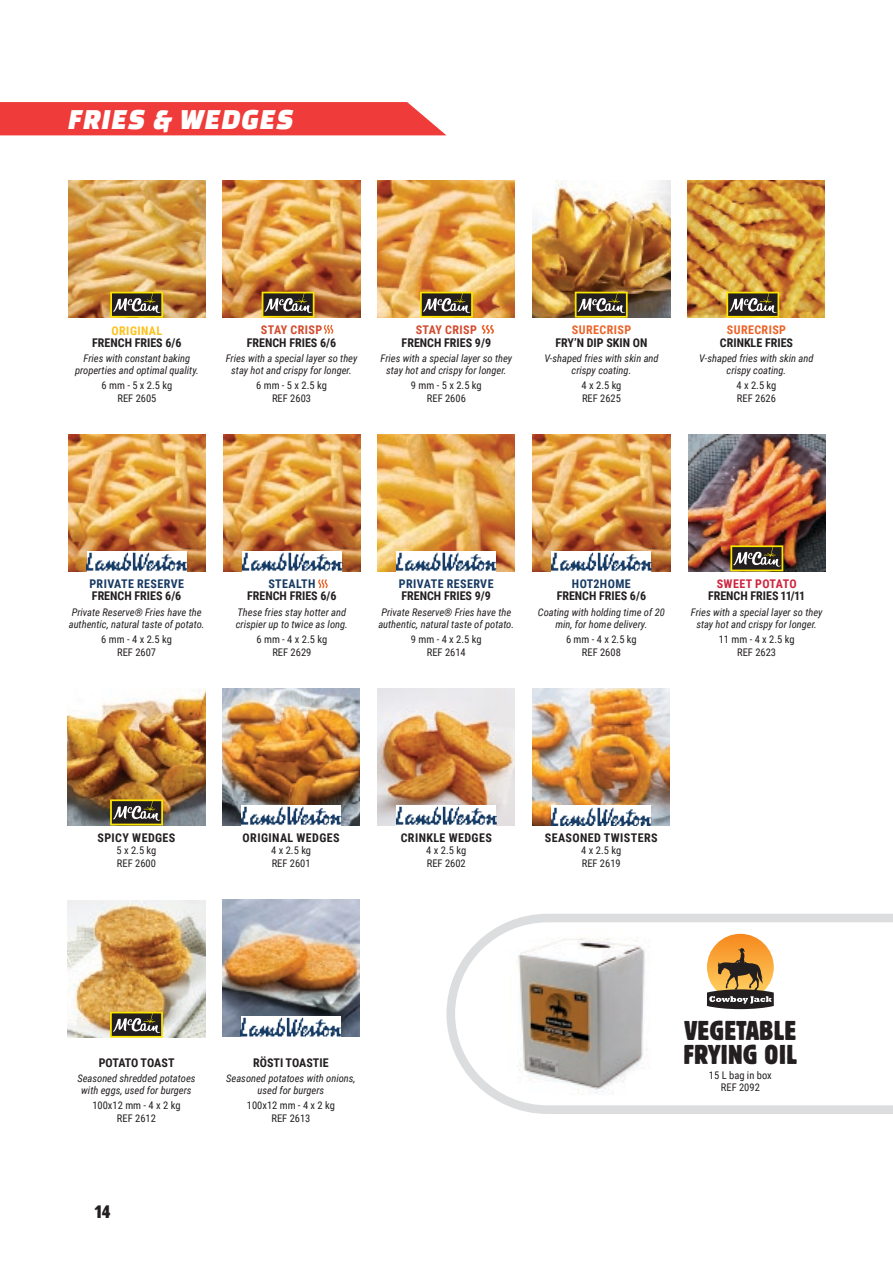
<style>
.page{position:relative;width:893px;height:1263px;background:#fff}
.page>*{position:absolute;margin:0;border:0;box-sizing:border-box;transform-origin:0 0}
.t1{font:italic 30.15px "Changa One";letter-spacing:.02em;color:#fff}
.t2{font:condensed 27px "Block BE";color:#231f20}
.t3{font:condensed 27px "Block BE";letter-spacing:.02em;color:#231f20}
.t4{font:condensed 18px "Block BE";color:#231f20}
.t5{font:700 12px "Roboto Condensed";color:#231f20}
.t6{font:700 12px "Roboto Condensed";letter-spacing:.035em;color:#231f20}
.t7{font:700 12px "Roboto Condensed";letter-spacing:.035em;color:#173a63}
.t8{font:700 12px "Roboto Condensed";letter-spacing:.035em;color:#d34b2e}
.t9{font:700 12px "Roboto Condensed";letter-spacing:.035em;color:#ec6329}
.t10{font:700 12px "Roboto Condensed";letter-spacing:.035em;color:#cf253e}
.t11{font:700 12px "Roboto Condensed";letter-spacing:.035em;color:#fcc21e}
.t12{font:italic 10.5px/12px "Roboto Condensed";color:#231f20;text-align:center}
.t13{font:10.5px "Roboto Condensed";color:#231f20}
</style>
<div class="page">
<img style="left:688px;top:434px;width:137px;height:137px">
<img style="left:223px;top:180px;width:137px;height:138px">
<img style="left:378px;top:180px;width:137px;height:138px">
<img style="left:378px;top:434px;width:137px;height:137px">
<img style="left:68px;top:180px;width:138px;height:138px">
<img style="left:68px;top:434px;width:137px;height:137px">
<img style="left:223px;top:434px;width:138px;height:137px">
<img style="left:533px;top:434px;width:137px;height:137px">
<img style="left:533px;top:180px;width:137px;height:137px">
<img style="left:688px;top:180px;width:137px;height:138px">
<svg style="left:318px;top:579px;width:10px;height:9px"></svg>
<svg style="left:324px;top:325px;width:9px;height:9px"></svg>
<svg style="left:482px;top:325px;width:12px;height:9px"></svg>
<img style="left:68px;top:900px;width:137px;height:138px">
<img style="left:222px;top:900px;width:138px;height:137px">
<svg style="left:0;top:102px;width:446px;height:33px;background:#ef4341"></svg>
<div style="left:110px;top:292px;width:53px;height:26px;background:linear-gradient(to right,#fae400,#fae400)"></div>
<div style="left:112px;top:293px;width:49px;height:23px;background:#231f20"></div>
<svg style="left:113px;top:293px;width:48px;height:20px"></svg>
<div style="left:575px;top:292px;width:53px;height:26px;background:linear-gradient(to right,#fae400,#fae400)"></div>
<div style="left:577px;top:293px;width:49px;height:23px;background:#231f20"></div>
<svg style="left:578px;top:293px;width:47px;height:20px"></svg>
<div style="left:262px;top:292px;width:53px;height:26px;background:#fae400"></div>
<div style="left:263px;top:293px;width:50px;height:23px;background:#231f20"></div>
<svg style="left:264px;top:293px;width:48px;height:20px"></svg>
<div style="left:726px;top:292px;width:53px;height:26px;background:linear-gradient(to right,#fae400,#fae400)"></div>
<div style="left:728px;top:293px;width:49px;height:23px;background:#231f20"></div>
<svg style="left:729px;top:293px;width:48px;height:20px"></svg>
<div style="left:420px;top:292px;width:53px;height:26px;background:linear-gradient(to right,#fae400,#fae400)"></div>
<div style="left:422px;top:293px;width:49px;height:23px;background:#231f20"></div>
<svg style="left:423px;top:293px;width:48px;height:20px"></svg>
<svg style="left:730px;top:545px;width:53px;height:26px"></svg>
<div style="left:732px;top:547px;width:49px;height:23px;background:#231f20"></div>
<svg style="left:733px;top:547px;width:48px;height:20px"></svg>
<div style="left:110px;top:1012px;width:53px;height:26px;background:linear-gradient(to right,#fae400,#fae400)"></div>
<div style="left:112px;top:1013px;width:49px;height:23px;background:#231f20"></div>
<svg style="left:113px;top:1013px;width:48px;height:20px"></svg>
<img style="left:87px;top:551px;width:100px;height:20px">
<img style="left:396px;top:551px;width:100px;height:20px">
<img style="left:242px;top:551px;width:100px;height:20px">
<img style="left:551px;top:551px;width:100px;height:20px">
<img style="left:241px;top:1017px;width:100px;height:20px">
<svg style="left:446px;top:914px;width:447px;height:200px"></svg>
<div style="left:707px;top:934px;width:67px;height:66px;background:#f79126;border-radius:33px"></div>
<svg style="left:707px;top:947px;width:67px;height:62px"></svg>
<img style="left:68px;top:688px;width:137px;height:137px">
<img style="left:223px;top:688px;width:137px;height:137px">
<img style="left:378px;top:688px;width:137px;height:137px">
<img style="left:533px;top:688px;width:137px;height:137px">
<svg style="left:110px;top:799px;width:53px;height:26px"></svg>
<div style="left:112px;top:801px;width:49px;height:23px;background:#231f20"></div>
<svg style="left:113px;top:801px;width:48px;height:20px"></svg>
<img style="left:241px;top:805px;width:100px;height:20px">
<img style="left:396px;top:805px;width:100px;height:20px">
<div style="left:551px;top:805px;width:100px;height:20px;background:#fff"></div>
<img style="left:551px;top:807px;width:100px;height:18px">
<p class="t1" style="left:68px;top:102px;width:227px">FRIES &amp; WEDGES</p>
<p class="t11" style="left:112px;top:322px;width:52px">ORIGINAL</p>
<p class="t5" style="left:92px;top:335px;width:91px">FRENCH FRIES 6/6</p>
<p class="t12" style="left:75px;top:352px;width:125px">Fries with constant baking properties and optimal quality.</p>
<p class="t13" style="left:102px;top:378px;width:72px">6 mm - 5 x 2.5 kg</p>
<p class="t13" style="left:117px;top:391px;width:40px">REF 2605</p>
<p class="t8" style="left:261px;top:321px;width:63px">STAY CRISP</p>
<p class="t5" style="left:247px;top:334px;width:91px">FRENCH FRIES 6/6</p>
<p class="t12" style="left:226px;top:352px;width:133px">Fries with a special layer so they stay hot and crispy for longer.</p>
<p class="t13" style="left:256px;top:378px;width:72px">6 mm - 5 x 2.5 kg</p>
<p class="t13" style="left:272px;top:391px;width:40px">REF 2603</p>
<p class="t8" style="left:416px;top:321px;width:63px">STAY CRISP</p>
<p class="t5" style="left:402px;top:334px;width:91px">FRENCH FRIES 9/9</p>
<p class="t12" style="left:381px;top:352px;width:133px">Fries with a special layer so they stay hot and crispy for longer.</p>
<p class="t13" style="left:411px;top:378px;width:72px">9 mm - 5 x 2.5 kg</p>
<p class="t13" style="left:427px;top:391px;width:40px">REF 2606</p>
<p class="t9" style="left:572px;top:321px;width:61px">SURECRISP</p>
<p class="t5" style="left:555px;top:334px;width:94px">FRY’N DIP SKIN ON</p>
<p class="t12" style="left:544px;top:352px;width:116px">V-shaped fries with skin and crispy coating.</p>
<p class="t13" style="left:582px;top:378px;width:41px">4 x 2.5 kg</p>
<p class="t13" style="left:582px;top:391px;width:40px">REF 2625</p>
<p class="t9" style="left:727px;top:321px;width:61px">SURECRISP</p>
<p class="t5" style="left:720px;top:334px;width:75px">CRINKLE FRIES</p>
<p class="t12" style="left:699px;top:352px;width:116px">V-shaped fries with skin and crispy coating.</p>
<p class="t13" style="left:736px;top:378px;width:41px">4 x 2.5 kg</p>
<p class="t13" style="left:737px;top:391px;width:40px">REF 2626</p>
<p class="t7" style="left:89px;top:575px;width:96px">PRIVATE RESERVE</p>
<p class="t5" style="left:92px;top:588px;width:91px">FRENCH FRIES 6/6</p>
<p class="t12" style="left:69px;top:605px;width:137px;text-align:left">Private Reserve® Fries have the authentic, natural taste of potato.</p>
<p class="t13" style="left:101px;top:632px;width:72px">6 mm - 4 x 2.5 kg</p>
<p class="t13" style="left:117px;top:645px;width:40px">REF 2607</p>
<p class="t7" style="left:268px;top:575px;width:48px">STEALTH</p>
<p class="t5" style="left:247px;top:588px;width:91px">FRENCH FRIES 6/6</p>
<p class="t12" style="left:236px;top:605px;width:114px;text-align:left">These fries stay hotter and crispier up to twice as long.</p>
<p class="t13" style="left:256px;top:632px;width:72px">6 mm - 4 x 2.5 kg</p>
<p class="t13" style="left:272px;top:645px;width:40px">REF 2629</p>
<p class="t7" style="left:399px;top:575px;width:96px">PRIVATE RESERVE</p>
<p class="t5" style="left:402px;top:588px;width:91px">FRENCH FRIES 9/9</p>
<p class="t12" style="left:378px;top:605px;width:137px;text-align:left">Private Reserve® Fries have the authentic, natural taste of potato.</p>
<p class="t13" style="left:411px;top:632px;width:72px">9 mm - 4 x 2.5 kg</p>
<p class="t13" style="left:427px;top:645px;width:40px">REF 2614</p>
<p class="t7" style="left:572px;top:575px;width:60px">HOT2HOME</p>
<p class="t5" style="left:557px;top:588px;width:91px">FRENCH FRIES 6/6</p>
<p class="t12" style="left:538px;top:605px;width:129px">Coating with holding time of 20 min, for home delivery.</p>
<p class="t13" style="left:566px;top:632px;width:72px">6 mm - 4 x 2.5 kg</p>
<p class="t13" style="left:582px;top:645px;width:40px">REF 2608</p>
<p class="t10" style="left:717px;top:575px;width:81px">SWEET POTATO</p>
<p class="t5" style="left:708px;top:588px;width:99px">FRENCH FRIES 11/11</p>
<p class="t12" style="left:691px;top:605px;width:133px">Fries with a special layer so they stay hot and crispy for longer.</p>
<p class="t13" style="left:719px;top:632px;width:77px">11 mm - 4 x 2.5 kg</p>
<p class="t13" style="left:737px;top:645px;width:40px">REF 2623</p>
<p class="t6" style="left:97px;top:829px;width:79px">SPICY WEDGES</p>
<p class="t6" style="left:243px;top:829px;width:99px">ORIGINAL WEDGES</p>
<p class="t6" style="left:401px;top:829px;width:93px">CRINKLE WEDGES</p>
<p class="t13" style="left:116px;top:843px;width:41px">5 x 2.5 kg</p>
<p class="t13" style="left:271px;top:843px;width:41px">4 x 2.5 kg</p>
<p class="t13" style="left:426px;top:843px;width:41px">4 x 2.5 kg</p>
<p class="t13" style="left:117px;top:856px;width:40px">REF 2600</p>
<p class="t13" style="left:272px;top:856px;width:40px">REF 2601</p>
<p class="t13" style="left:427px;top:856px;width:40px">REF 2602</p>
<p class="t6" style="left:545px;top:829px;width:114px">SEASONED TWISTERS</p>
<p class="t13" style="left:581px;top:843px;width:41px">4 x 2.5 kg</p>
<p class="t13" style="left:582px;top:856px;width:40px">REF 2619</p>
<p class="t5" style="left:99px;top:1055px;width:77px">POTATO TOAST</p>
<p class="t5" style="left:253px;top:1055px;width:77px">RÖSTI TOASTIE</p>
<p class="t13" style="left:92px;top:1098px;width:90px">100x12 mm - 4 x 2 kg</p>
<p class="t13" style="left:247px;top:1098px;width:90px">100x12 mm - 4 x 2 kg</p>
<p class="t13" style="left:117px;top:1111px;width:40px">REF 2612</p>
<p class="t13" style="left:271px;top:1111px;width:40px">REF 2613</p>
<p class="t12" style="left:77px;top:1072px;width:120px">Seasoned shredded potatoes with eggs, used for burgers</p>
<p class="t12" style="left:226px;top:1072px;width:131px">Seasoned potatoes with onions, used for burgers</p>
<h3 class="t4" style="left:94px;top:1201px;width:18px">14</h3>
<p class="t2" style="left:684px;top:1015px;width:113px">VEGETABLE</p>
<p class="t3" style="left:683px;top:1039px;width:115px">FRYING OIL</p>
<p class="t13" style="left:709px;top:1067px;width:64px">15 L bag in box</p>
<p class="t13" style="left:721px;top:1080px;width:40px">REF 2092</p>
</div>
